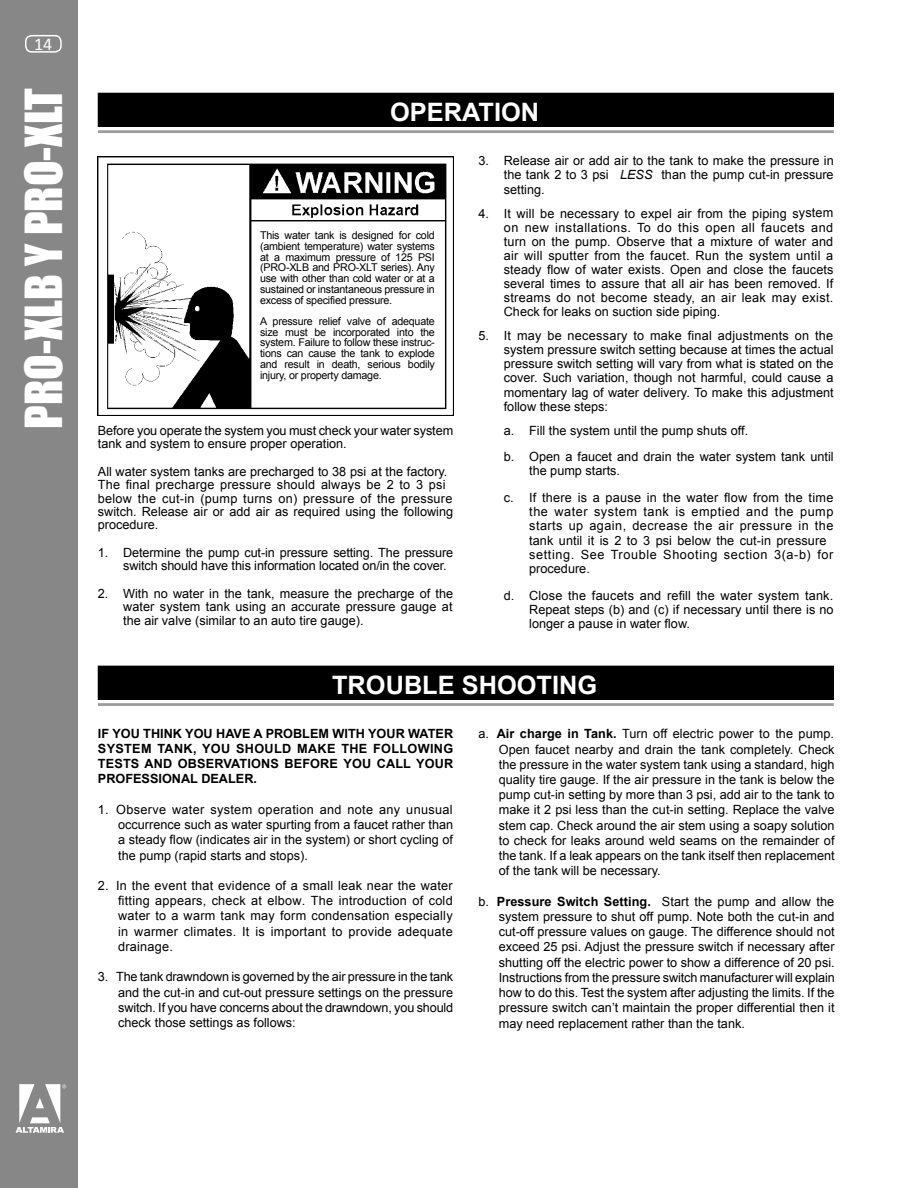
<style>
.page{position:relative;width:918px;height:1188px;background:#fff}
.page>*{position:absolute;margin:0;border:0;box-sizing:border-box;transform-origin:0 0}
.t1{font:46.95px "Impact";color:#fff}
.t2{font:700 25.35px "Arial";color:#fff}
.t3{font:18px "Calibri";color:#fff}
.t4{font:12.75px/15.3px "Arial";color:#000;text-align:justify}
.t5{font:12.75px/14.1px "Arial";letter-spacing:.035em;color:#000}
.t6{font:700 12.75px/15.3px "Arial";letter-spacing:.01em;color:#000;text-align:justify}
.t7{font:12.75px/26.8px "Arial";letter-spacing:.02em;color:#000}
.t8{font:10.65px/10.6px "Arial";letter-spacing:-.02em;color:#000;text-align:justify}
.s1{font-style:italic}
.s2{font-weight:700}
</style>
<div class="page">
<div style="left:0;top:0;width:78px;height:1188px;background:#878787"></div>
<div style="left:25px;top:35px;width:37px;height:18px;border:2px solid #fff;border-radius:6px"></div>
<svg style="left:16px;top:1084px;width:50px;height:49px"></svg>
<div style="left:98px;top:93px;width:735px;height:33px;background:#000"></div>
<div style="left:98px;top:93px;width:736px;height:34px;border:1px solid #000"></div>
<hr style="left:98px;top:130px;width:736px;height:3px;background:#9d9d9c">
<img style="left:98px;top:157px;width:355px;height:258px">
<div style="left:98px;top:666px;width:735px;height:33px;background:#000"></div>
<div style="left:98px;top:666px;width:736px;height:34px;border:1px solid #000"></div>
<hr style="left:98px;top:703px;width:736px;height:3px;background:#9d9d9c">
<div style="left:254px;top:223px;width:186px;height:181px;background:#fff"></div>
<h3 class="t3" style="left:34px;top:32px;width:20px">14</h3>
<h1 class="t1" style="left:7px;top:429px;width:342px;rotate:-90deg">PRO-XLB Y PRO-XLT</h1>
<h2 class="t2" style="left:390px;top:95px;width:150px">OPERATION</h2>
<p class="t8" style="left:260px;top:230px;width:176px">This water tank is designed for cold (ambient temperature) water systems at a maximum pressure of 125 PSI (PRO-XLB and PRO-XLT series). Any use with other than cold water or at a sustained or instantaneous pressure in excess of specified pressure.</p>
<p class="t8" style="left:260px;top:316px;width:176px">A pressure relief valve of adequate size must be incorporated into the system. Failure to follow these instruc&shy;tions can cause the tank to explode and result in death, serious bodily injury, or property damage.</p>
<p class="t4" style="left:98px;top:424px;width:357px;line-height:13.4px">Before you operate the system you must check your water system tank and system to ensure proper operation.</p>
<p class="t4" style="left:98px;top:465px;width:357px;line-height:13.4px;text-align:left">All water system tanks are precharged to 38 psi at the factory.<br>The final precharge pressure should always be 2 to 3 psi below the cut-in (pump turns on) pressure of the pressure switch. Release air or add air as required using the following procedure.</p>
<p class="t4" style="left:123px;top:546px;width:332px;line-height:13.4px;text-indent:-25px">1. Determine the pump cut-in pressure setting. The pressure switch should have this information located on/in the cover.</p>
<p class="t4" style="left:123px;top:587px;width:331px;line-height:13.4px;text-indent:-25px">2. With no water in the tank, measure the precharge of the water system tank using an accurate pressure gauge at the air valve (similar to an auto tire gauge).</p>
<p class="t4" style="left:504px;top:154px;width:331px;line-height:14.1px;text-indent:-25px">3. Release air or add air to the tank to make the pressure in the tank 2 to 3 psi <span class="s1">LESS</span> than the pump cut-in pressure setting.</p>
<p class="t4" style="left:504px;top:206px;width:331px;line-height:14.1px;text-indent:-25px">4. It will be necessary to expel air from the piping system on new installations. To do this open all faucets and turn on the pump. Observe that a mixture of water and air will sputter from the faucet. Run the system until a steady flow of water exists. Open and close the faucets several times to assure that all air has been removed. If streams do not become steady, an air leak may exist.<br>Check for leaks on suction side piping.</p>
<p class="t4" style="left:504px;top:329px;width:332px;line-height:14.1px;text-indent:-25px">5. It may be necessary to make final adjustments on the system pressure switch setting because at times the actual pressure switch setting will vary from what is stated on the cover. Such variation, though not harmful, could cause a momentary lag of water delivery. To make this adjustment follow these steps:</p>
<p class="t4" style="left:504px;top:417px;width:331px;line-height:26.8px">a. Fill the system until the pump shuts off.<br>b. Open a faucet and drain the water system tank until</p>
<p class="t7" style="left:504px;top:458px;width:331px;text-indent:25px">the pump starts.<br>c. If there is a pause in the water flow from the time</p>
<p class="t5" style="left:529px;top:505px;width:306px">the water system tank is emptied and the pump starts up again, decrease the air pressure in the tank until it is 2 to 3 psi below the cut-in pressure setting. See Trouble Shooting section 3(a-b) for procedure.</p>
<p class="t4" style="left:529px;top:588px;width:306px;line-height:14.1px;text-indent:-25px">d. Close the faucets and refill the water system tank.<br>Repeat steps (b) and (c) if necessary until there is no longer a pause in water flow.</p>
<h2 class="t2" style="left:332px;top:668px;width:267px">TROUBLE SHOOTING</h2>
<p class="t6" style="left:98px;top:726px;width:357px">IF YOU THINK YOU HAVE A PROBLEM WITH YOUR WATER SYSTEM TANK, YOU SHOULD MAKE THE FOLLOWING TESTS AND OBSERVATIONS BEFORE YOU CALL YOUR PROFESSIONAL DEALER.</p>
<p class="t4" style="left:118px;top:802px;width:337px;text-indent:-20px">1. Observe water system operation and note any unusual occurrence such as water spurting from a faucet rather than a steady flow (indicates air in the system) or short cycling of the pump (rapid starts and stops).</p>
<p class="t4" style="left:118px;top:878px;width:336px;text-indent:-20px">2. In the event that evidence of a small leak near the water fitting appears, check at elbow. The introduction of cold water to a warm tank may form condensation especially in warmer climates. It is important to provide adequate drainage.</p>
<p class="t4" style="left:118px;top:969px;width:337px;text-indent:-20px">3. The tank drawndown is governed by the air pressure in the tank and the cut-in and cut-out pressure settings on the pressure switch. If you have concerns about the drawndown, you should check those settings as follows:</p>
<p class="t4" style="left:499px;top:726px;width:337px;text-indent:-20px">a. <span class="s2">Air charge in Tank.</span> Turn off electric power to the pump.<br>Open faucet nearby and drain the tank completely. Check the pressure in the water system tank using a standard, high quality tire gauge. If the air pressure in the tank is below the pump cut-in setting by more than 3 psi, add air to the tank to make it 2 psi less than the cut-in setting. Replace the valve stem cap. Check around the air stem using a soapy solution to check for leaks around weld seams on the remainder of the tank. If a leak appears on the tank itself then replacement of the tank will be necessary.</p>
<p class="t4" style="left:499px;top:894px;width:337px;text-indent:-20px">b. <span class="s2">Pressure Switch Setting.</span> Start the pump and allow the system pressure to shut off pump. Note both the cut-in and cut-off pressure values on gauge. The difference should not exceed 25 psi. Adjust the pressure switch if necessary after shutting off the electric power to show a difference of 20 psi.<br>Instructions from the pressure switch manufacturer will explain how to do this. Test the system after adjusting the limits. If the pressure switch can’t maintain the proper differential then it may need replacement rather than the tank.</p>
</div>
